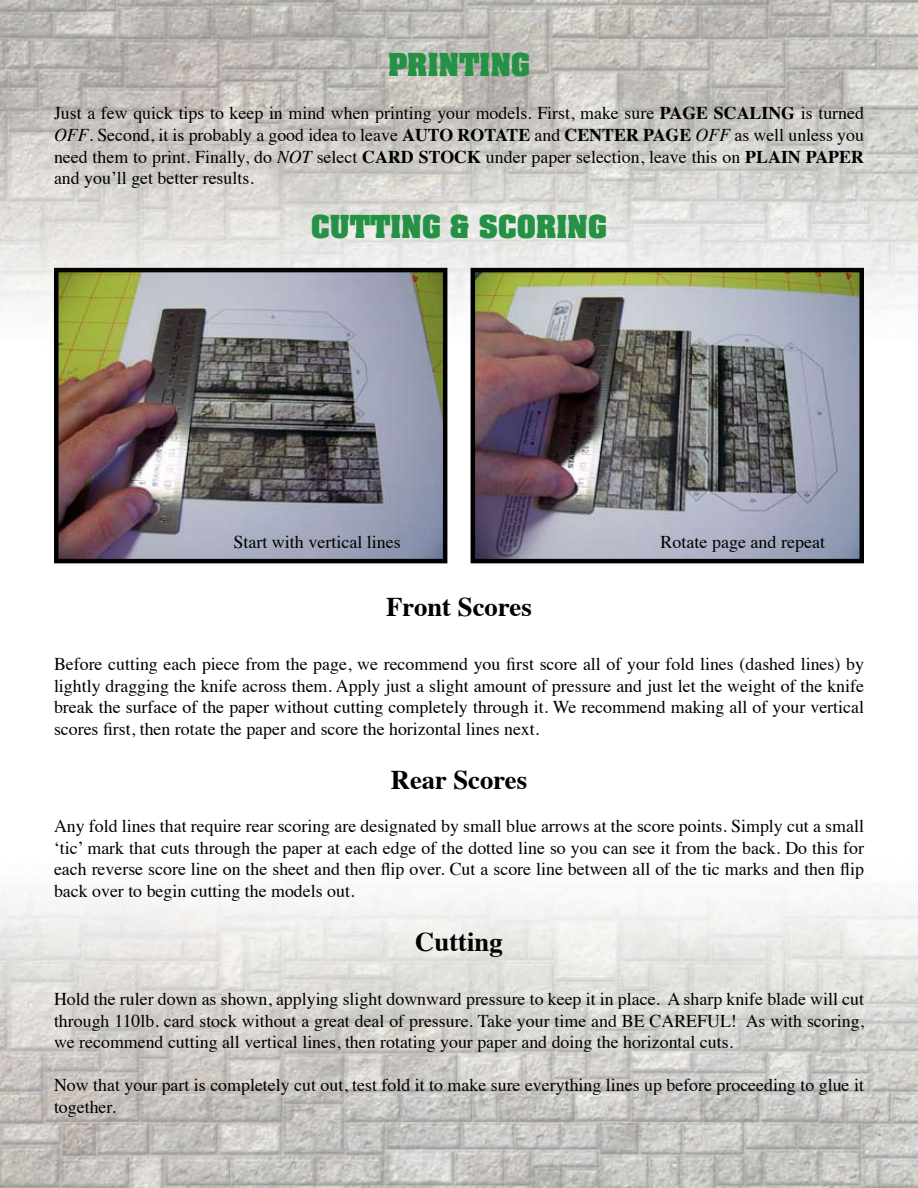
<style>
.page{position:relative;width:918px;height:1188px;background:#fff}
.page>*{position:absolute;margin:0;border:0;box-sizing:border-box;transform-origin:0 0}
.t1{font:700 27px "Times";color:#000}
.t2{font:700 27px "Aachen";color:#249145}
.t3{font:18px/21.6px "Times";color:#000;text-align:justify}
.s1{font-weight:700}
.s2{font-style:italic}
</style>
<div class="page">
<img style="left:0;top:0;width:918px;height:1188px">
<img style="left:59px;top:273px;width:383px;height:285px">
<div style="left:54px;top:268px;width:393px;height:295px;border:4px solid #000"></div>
<img style="left:476px;top:273px;width:383px;height:285px">
<div style="left:471px;top:268px;width:393px;height:295px;border:4px solid #000"></div>
<h1 class="t2" style="left:388px;top:45px;width:143px">PRINTING</h1>
<p class="t3" style="left:54px;top:101px;width:812px">Just a few quick tips to keep in mind when printing your models. First, make sure <span class="s1">PAGE SCALING</span> is turned <span class="s2">OFF</span>. Second, it is probably a good idea to leave <span class="s1">AUTO ROTATE</span> and <span class="s1">CENTER PAGE</span> <span class="s2">OFF</span> as well unless you need them to print. Finally, do <span class="s2">NOT</span> select <span class="s1">CARD STOCK</span> under paper selection, leave this on <span class="s1">PLAIN PAPER </span>and you’ll get better results.</p>
<h1 class="t2" style="left:311px;top:207px;width:297px">CUTTING &amp; SCORING</h1>
<p class="t3" style="left:233px;top:529px;width:169px">Start with vertical lines</p>
<p class="t3" style="left:661px;top:529px;width:166px">Rotate page and repeat</p>
<h1 class="t1" style="left:386px;top:581px;width:147px">Front Scores</h1>
<p class="t3" style="left:54px;top:652px;width:812px">Before cutting each piece from the page, we recommend you first score all of your fold lines (dashed lines) by lightly dragging the knife across them. Apply just a slight amount of pressure and just let the weight of the knife break the surface of the paper without cutting completely through it. We recommend making all of your vertical scores first, then rotate the paper and score the horizontal lines next.</p>
<h1 class="t1" style="left:391px;top:754px;width:138px">Rear Scores</h1>
<p class="t3" style="left:54px;top:814px;width:811px">Any fold lines that require rear scoring are designated by small blue arrows at the score points. Simply cut a small ‘tic’ mark that cuts through the paper at each edge of the dotted line so you can see it from the back. Do this for each reverse score line on the sheet and then flip over. Cut a score line between all of the tic marks and then flip back over to begin cutting the models out.</p>
<h1 class="t1" style="left:415px;top:916px;width:89px">Cutting</h1>
<p class="t3" style="left:54px;top:987px;width:812px">Hold the ruler down as shown, applying slight downward pressure to keep it in place. A sharp knife blade will cut through 110lb. card stock without a great deal of pressure. Take your time and BE CAREFUL! As with scoring, we recommend cutting all vertical lines, then rotating your paper and doing the horizontal cuts.</p>
<p class="t3" style="left:54px;top:1073px;width:811px">Now that your part is completely cut out, test fold it to make sure everything lines up before proceeding to glue it together.</p>
</div>
